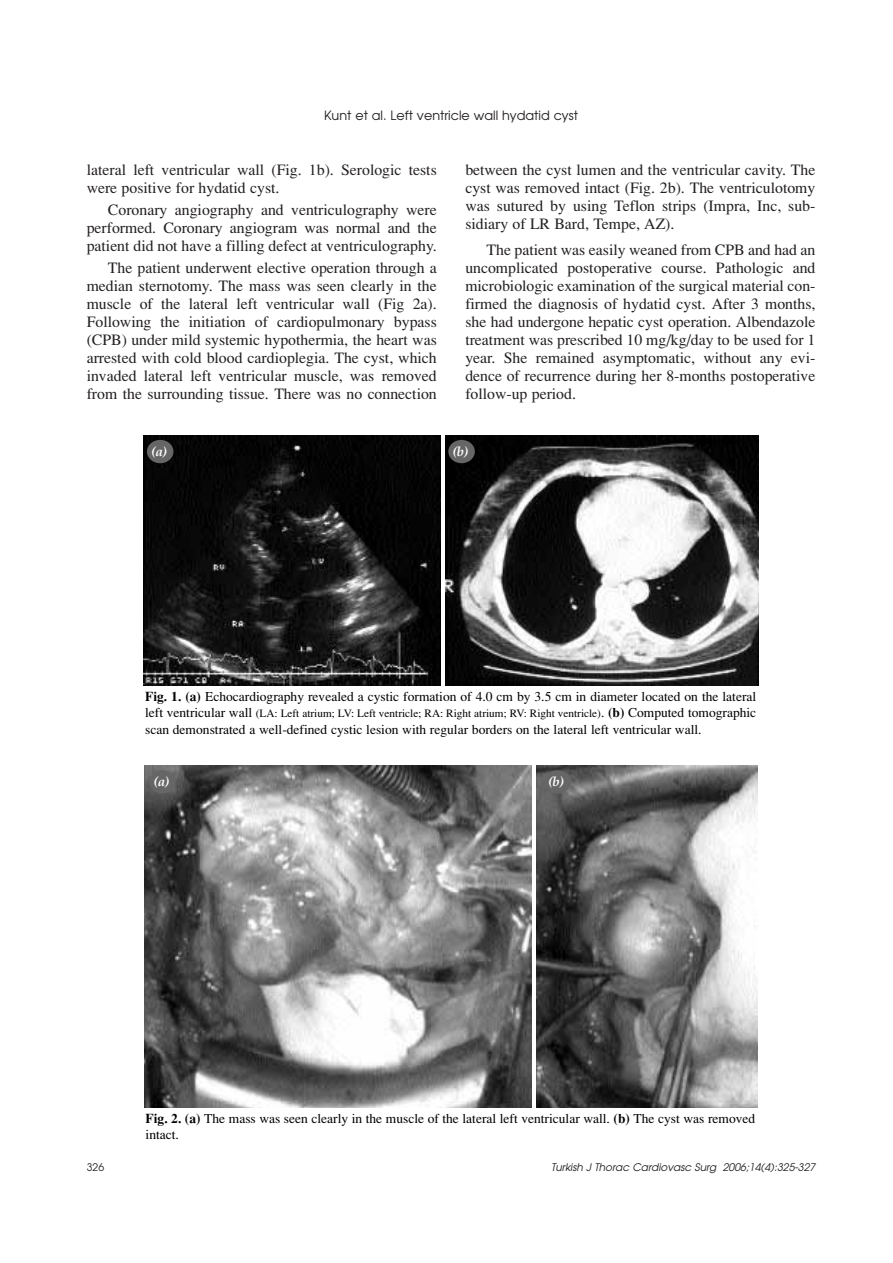
<style>
.page{position:relative;width:893px;height:1263px;background:#fff}
.page>*{position:absolute;margin:0;border:0;box-sizing:border-box;transform-origin:0 0}
.t1{font:15.75px/18px "Times Turk";color:#231f20;text-align:justify}
.t2{font:13.5px/16.5px "Times Turk";color:#000}
.t3{font:13.5px "Palatino Turk BI";color:#fff}
.t4{font:12.75px "Avant Garde Turk";color:#231f20}
.t5{font:11.25px "Times Turk";color:#000}
.t6{font:10.5px "Avant Garde Turk I";color:#231f20}
.t7{font:10.5px "Avant Garde Turk";color:#231f20}
.s1{font-family:"Times Turk B"}
.s2{font-size:13.5px}
.s3{font-family:"Times Turk B";font-size:13.5px}
</style>
<div class="page">
<img style="left:144px;top:435px;width:296px;height:250px">
<img style="left:445px;top:435px;width:313px;height:250px">
<div style="left:147px;top:440px;width:26px;height:23px;background:#666;border-radius:50%"></div>
<div style="left:448px;top:440px;width:27px;height:23px;background:#666;border-radius:50%"></div>
<img style="left:144px;top:765px;width:387px;height:343px">
<img style="left:536px;top:765px;width:222px;height:343px">
<div style="left:149px;top:770px;width:27px;height:24px;background:#666;border-radius:50%"></div>
<div style="left:544px;top:770px;width:26px;height:24px;background:#666;border-radius:50%"></div>
<p class="t4" style="left:324px;top:111px;width:255px">Kunt et al. Left ventricle wall hydatid cyst</p>
<p class="t1" style="left:87px;top:162px;width:351px">lateral left ventricular wall (Fig. 1b). Serologic tests were positive for hydatid cyst.</p>
<p class="t1" style="left:87px;top:202px;width:351px;text-indent:21px">Coronary angiography and ventriculography were performed. Coronary angiogram was normal and the patient did not have a filling defect at ventriculography.</p>
<p class="t1" style="left:87px;top:260px;width:351px;text-indent:21px">The patient underwent elective operation through a median sternotomy. The mass was seen clearly in the muscle of the lateral left ventricular wall (Fig 2a).<br>Following the initiation of cardiopulmonary bypass (CPB) under mild systemic hypothermia, the heart was arrested with cold blood cardioplegia. The cyst, which invaded lateral left ventricular muscle, was removed from the surrounding tissue. There was no connection</p>
<p class="t1" style="left:465px;top:162px;width:351px">between the cyst lumen and the ventricular cavity. The cyst was removed intact (Fig. 2b). The ventriculotomy was sutured by using Teflon strips (Impra, Inc, sub&shy;sidiary of LR Bard, Tempe, AZ).</p>
<p class="t1" style="left:465px;top:242px;width:351px;text-indent:21px">The patient was easily weaned from CPB and had an uncomplicated postoperative course. Pathologic and microbiologic examination of the surgical material con&shy;firmed the diagnosis of hydatid cyst. After 3 months, she had undergone hepatic cyst operation. Albendazole treatment was prescribed 10 mg/kg/day to be used for 1 year. She remained asymptomatic, without any evi&shy;dence of recurrence during her 8-months postoperative follow-up period.</p>
<p class="t3" style="left:151px;top:446px;width:18px">(a)</p>
<p class="t3" style="left:452px;top:446px;width:17px">(b)</p>
<p class="t2" style="left:145px;top:689px;width:612px"><span class="s1">Fig. 1. (a)</span> Echocardiography revealed a cystic formation of 4.0 cm by 3.5 cm in diameter located on the lateral</p>
<p class="t5" style="left:145px;top:709px;width:612px"><span class="s2">left ventricular wall</span> (LA: Left atrium; LV: Left ventricle; RA: Right atrium; RV: Right ventricle)<span class="s2">.</span> <span class="s3">(b)</span> <span class="s2">Computed tomographic</span></p>
<p class="t2" style="left:145px;top:722px;width:558px">scan demonstrated a well-defined cystic lesion with regular borders on the lateral left ventricular wall.</p>
<p class="t3" style="left:153px;top:777px;width:18px">(a)</p>
<p class="t3" style="left:548px;top:777px;width:17px">(b)</p>
<p class="t2" style="left:146px;top:1111px;width:611px"><span class="s1">Fig. 2. (a)</span> The mass was seen clearly in the muscle of the lateral left ventricular wall. <span class="s1">(b)</span> The cyst was removed intact.</p>
<p class="t7" style="left:87px;top:1163px;width:19px">326</p>
<p class="t6" style="left:551px;top:1163px;width:266px">Turkish J Thorac Cardiovasc Surg 2006;14(4):325-327</p>
</div>
